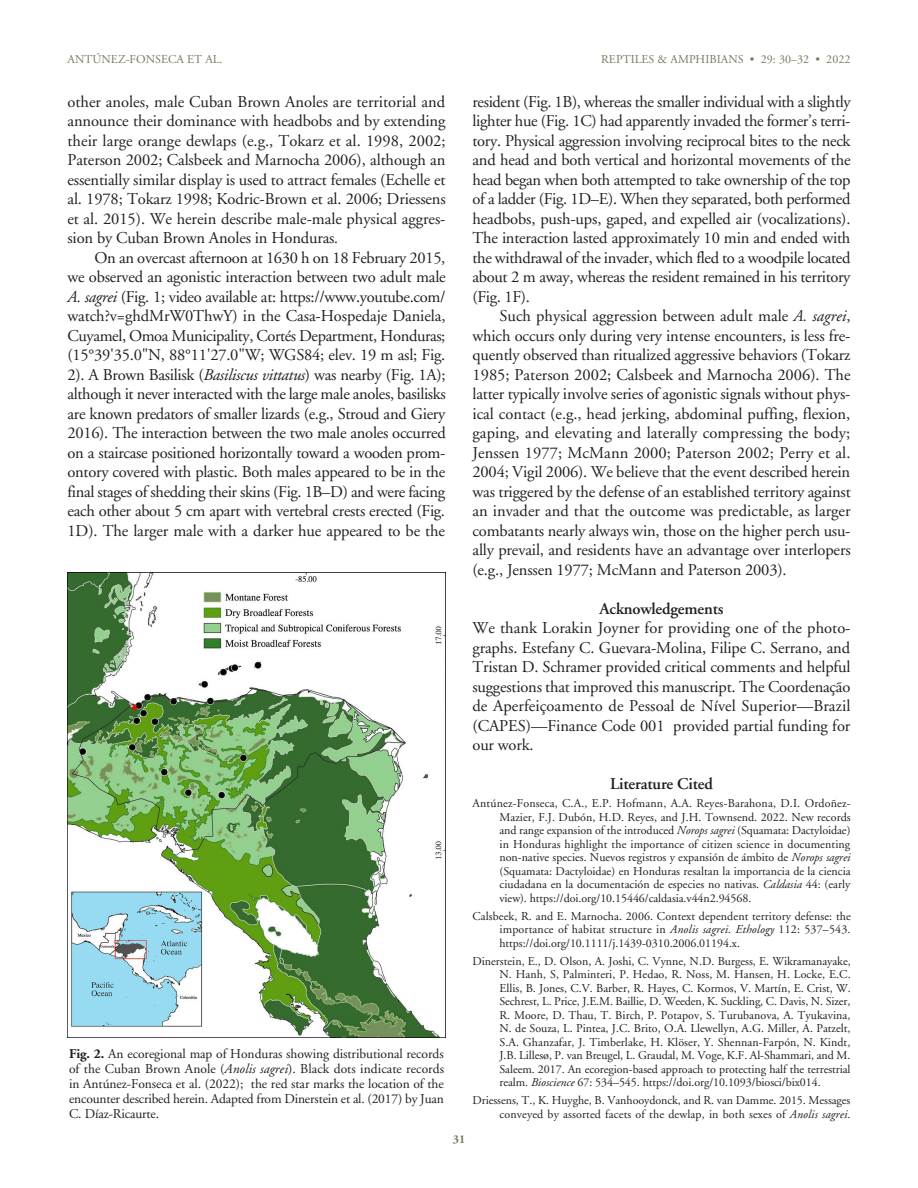
<style>
.page{position:relative;width:918px;height:1188px;background:#fff}
.page>*{position:absolute;margin:0;border:0;box-sizing:border-box;transform-origin:0 0}
.TEXT{font:16.5px/19.5px "Adobe Garamond";letter-spacing:-.01em;color:#231f20;text-align:justify}
.Text__1st_P_drop{font:16.5px/19.5px "Adobe Garamond";letter-spacing:-.01em;color:#231f20;text-align:justify}
.SUBhead{font:600 16.5px "Adobe Garamond";letter-spacing:-.01em;color:#231f20}
.Figure_Caption{font:13.5px/15px "Adobe Garamond";letter-spacing:-.01em;color:#231f20;text-align:justify}
.Lit_Cited{font:12px/13.5px "Adobe Garamond";letter-spacing:-.005em;color:#231f20;text-align:justify}
.t1{font:12px "Adobe Garamond";letter-spacing:.005em;color:#717a60}
.t2{font:700 12px "Adobe Garamond";color:#717a60}
.s1{font-style:italic}
.s2{font-weight:700}
</style>
<div class="page">
<img style="left:68px;top:572px;width:378px;height:465px">
<p class="t1" style="left:68px;top:53px;width:157px">ANTÚNEZ-FONSECA ET AL.</p>
<p class="t1" style="left:601px;top:53px;width:251px">REPTILES &amp; AMPHIBIANS • 29: 30–32 • 2022</p>
<p class="Text__1st_P_drop" style="left:68px;top:92px;width:380px">other anoles, male Cuban Brown Anoles are territorial and announce their dominance with headbobs and by extending their large orange dewlaps (e.g., Tokarz et al. 1998, 2002; Paterson 2002; Calsbeek and Marnocha 2006), although an essentially similar display is used to attract females (Echelle et al. 1978; Tokarz 1998; Kodric-Brown et al. 2006; Driessens et al. 2015). We herein describe male-male physical aggres&shy;sion by Cuban Brown Anoles in Honduras<span class="s1">.</span></p>
<p class="TEXT" style="left:68px;top:248px;width:380px;text-indent:27px">On an overcast afternoon at 1630 h on 18 February 2015, we observed an agonistic interaction between two adult male <span class="s1">A. sagrei</span> (Fig. 1; video available at: https://www.youtube.com/ watch?v=ghdMrW0ThwY) in the Casa-Hospedaje Daniela, Cuyamel, Omoa Municipality, Cortés Department, Honduras; (15°39'35.0"N, 88°11'27.0"W; WGS84; elev. 19 m asl; Fig.<br>2). A Brown Basilisk (<span class="s1">Basiliscus vittatus</span>) was nearby (Fig. 1A); although it never interacted with the large male anoles, basilisks are known predators of smaller lizards (e.g., Stroud and Giery 2016). The interaction between the two male anoles occurred on a staircase positioned horizontally toward a wooden prom&shy;ontory covered with plastic. Both males appeared to be in the final stages of shedding their skins (Fig. 1B–D) and were facing each other about 5 cm apart with vertebral crests erected (Fig.<br>1D). The larger male with a darker hue appeared to be the</p>
<p class="Figure_Caption" style="left:69px;top:1046px;width:377px"><span class="s2">Fig. 2.</span> An ecoregional map of Honduras showing distributional records of the Cuban Brown Anole (<span class="s1">Anolis sagrei</span>). Black dots indicate records in Antúnez-Fonseca et al. (2022); the red star marks the location of the encounter described herein. Adapted from Dinerstein et al. (2017) by Juan C. Díaz-Ricaurte.</p>
<p class="TEXT" style="left:472px;top:92px;width:380px">resident (Fig. 1B), whereas the smaller individual with a slightly lighter hue (Fig. 1C) had apparently invaded the former’s terri&shy;tory. Physical aggression involving reciprocal bites to the neck and head and both vertical and horizontal movements of the head began when both attempted to take ownership of the top of a ladder (Fig. 1D–E). When they separated, both performed headbobs, push-ups, gaped, and expelled air (vocalizations).<br>The interaction lasted approximately 10 min and ended with the withdrawal of the invader, which fled to a woodpile located about 2 m away, whereas the resident remained in his territory (Fig. 1F).</p>
<p class="TEXT" style="left:472px;top:307px;width:380px;text-indent:27px">Such physical aggression between adult male <span class="s1">A. sagrei</span>, which occurs only during very intense encounters, is less fre&shy;quently observed than ritualized aggressive behaviors (Tokarz 1985; Paterson 2002; Calsbeek and Marnocha 2006). The latter typically involve series of agonistic signals without phys&shy;ical contact (e.g., head jerking, abdominal puffing, flexion, gaping, and elevating and laterally compressing the body; Jenssen 1977; McMann 2000; Paterson 2002; Perry et al.<br>2004; Vigil 2006). We believe that the event described herein was triggered by the defense of an established territory against an invader and that the outcome was predictable, as larger combatants nearly always win, those on the higher perch usu&shy;ally prevail, and residents have an advantage over interlopers (e.g., Jenssen 1977; McMann and Paterson 2003).</p>
<p class="SUBhead" style="left:599px;top:599px;width:126px">Acknowledgements</p>
<p class="TEXT" style="left:472px;top:619px;width:380px">We thank Lorakin Joyner for providing one of the photo&shy;graphs. Estefany C. Guevara-Molina, Filipe C. Serrano, and Tristan D. Schramer provided critical comments and helpful suggestions that improved this manuscript. The Coordenação de Aperfeiçoamento de Pessoal de Nível Superior—Brazil (CAPES)—Finance Code 001″ provided partial funding for our work.</p>
<p class="SUBhead" style="left:610px;top:775px;width:104px">Literature Cited</p>
<p class="Lit_Cited" style="left:500px;top:797px;width:353px;text-indent:-27px">Antúnez-Fonseca, C.A., E.P. Hofmann, A.A. Reyes-Barahona, D.I. Ordoñez-Mazier, F.J. Dubón, H.D. Reyes, and J.H. Townsend. 2022. New records and range expansion of the introduced <span class="s1">Norops sagrei</span> (Squamata: Dactyloidae) in Honduras highlight the importance of citizen science in documenting non-native species. Nuevos registros y expansión de ámbito de <span class="s1">Norops sagrei </span>(Squamata: Dactyloidae) en Honduras resaltan la importancia de la ciencia ciudadana en la documentación de especies no nativas. <span class="s1">Caldasia</span> 44: (early view). https://doi.org/10.15446/caldasia.v44n2.94568.</p>
<p class="Lit_Cited" style="left:500px;top:909px;width:353px;text-indent:-27px">Calsbeek, R. and E. Marnocha. 2006. Context dependent territory defense: the importance of habitat structure in <span class="s1">Anolis sagrei</span>. <span class="s1">Ethology</span> 112: 537–543. https://doi.org/10.1111/j.1439-0310.2006.01194.x.</p>
<p class="Lit_Cited" style="left:500px;top:954px;width:353px;text-indent:-27px">Dinerstein, E., D. Olson, A. Joshi, C. Vynne, N.D. Burgess, E. Wikramanayake, N. Hanh, S, Palminteri, P. Hedao, R. Noss, M. Hansen, H. Locke, E.C.<br>Ellis, B. Jones, C.V. Barber, R. Hayes, C. Kormos, V. Martín, E. Crist, W.<br>Sechrest, L. Price, J.E.M. Baillie, D. Weeden, K. Suckling, C. Davis, N. Sizer, R. Moore, D. Thau, T. Birch, P. Potapov, S. Turubanova, A. Tyukavina, N. de Souza, L. Pintea, J.C. Brito, O.A. Llewellyn, A.G. Miller, A. Patzelt, S.A. Ghanzafar, J. Timberlake, H. Klöser, Y. Shennan-Farpón, N. Kindt, J.B. Lillesø, P. van Breugel, L. Graudal, M. Voge, K.F. Al-Shammari, and M.<br>Saleem. 2017. An ecoregion-based approach to protecting half the terrestrial realm. <span class="s1">Bioscience</span> 67: 534–545. https://doi.org/10.1093/biosci/bix014.</p>
<p class="Lit_Cited" style="left:472px;top:1094px;width:379px;text-align:right">Driessens, T., K. Huyghe, B. Vanhooydonck, and R. van Damme. 2015. Messages conveyed by assorted facets of the dewlap, in both sexes of <span class="s1">Anolis sagrei</span>.</p>
<p class="t2" style="left:453px;top:1132px;width:14px">31</p>
</div>
